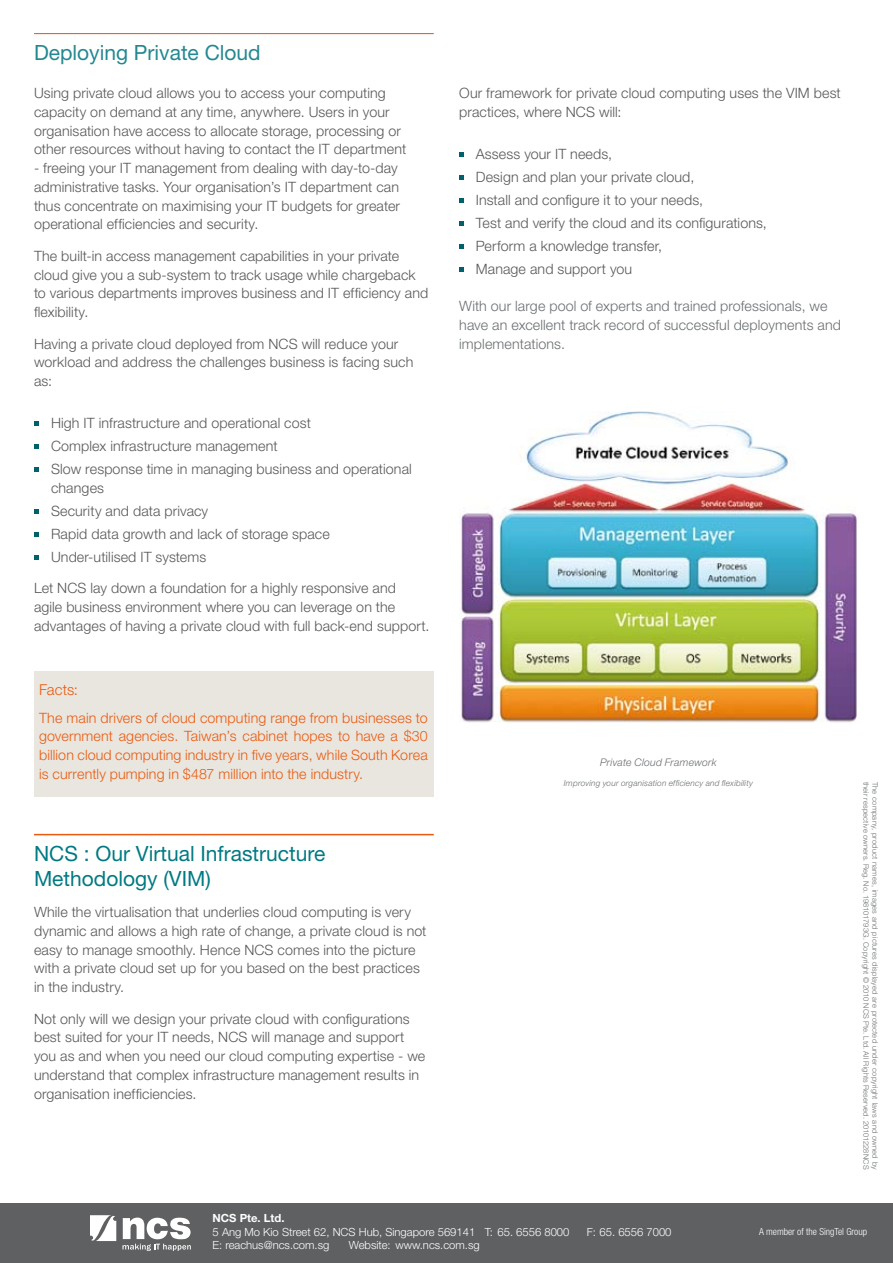
<style>
.page{position:relative;width:893px;height:1263px;background:#fff}
.page>*{position:absolute;margin:0;border:0;box-sizing:border-box;transform-origin:0 0}
.t1{font:21px/25.5px "Helvetica Neue LT Std";color:#007a83}
.t2{font:21px "Helvetica Neue LT Std";color:#248891}
.t3{font:300 15px "Helvetica Neue LT Std";color:#e95b10}
.t4{font:300 14.25px/18.8px "Helvetica Neue LT Std";letter-spacing:.01em;color:#58585a}
.t5{font:300 14.25px/18.8px "Helvetica Neue LT Std";letter-spacing:.005em;color:#e95b10;text-align:justify}
.t6{font:300 14.25px/18.8px "Helvetica Neue LT Std";letter-spacing:.01em;color:#6a6f72}
.t7{font:300 11.25px "Helvetica Neue LT Std";color:#fff}
.t8{font:700 11.25px "Helvetica Neue LT Std";color:#fff}
.t9{font:italic 300 10.5px "Helvetica Neue LT Std";letter-spacing:.015em;color:#6a6f72}
.t10{font:300 condensed 9.75px "Helvetica Neue LT Std";color:#fff}
.t11{font:italic 300 8.25px "Helvetica Neue LT Std";letter-spacing:.02em;color:#6a6f72}
.t12{font:300 7.5px "Helvetica Neue LT Std";letter-spacing:.025em;color:#6a6f72}
</style>
<div class="page">
<div style="left:34px;top:672px;width:400px;height:125px;background:#e9e6e0"></div>
<div style="left:0;top:1203px;width:893px;height:60px;background:#5f6062"></div>
<svg style="left:123px;top:1217px;width:68px;height:34px"></svg>
<svg style="left:90px;top:1215px;width:26px;height:26px"></svg>
<img style="left:459px;top:411px;width:398px;height:312px">
<svg style="left:34px;top:421px;width:4px;height:5px"></svg>
<svg style="left:34px;top:444px;width:4px;height:5px"></svg>
<svg style="left:34px;top:467px;width:4px;height:5px"></svg>
<svg style="left:34px;top:509px;width:4px;height:4px"></svg>
<svg style="left:34px;top:532px;width:4px;height:4px"></svg>
<svg style="left:34px;top:555px;width:4px;height:4px"></svg>
<hr style="left:34px;top:33px;width:400px;height:1px;background:#e95b10">
<hr style="left:34px;top:834px;width:400px;height:1px;background:#e95b10">
<svg style="left:459px;top:152px;width:4px;height:4px"></svg>
<svg style="left:459px;top:175px;width:4px;height:4px"></svg>
<svg style="left:459px;top:198px;width:4px;height:4px"></svg>
<svg style="left:459px;top:221px;width:4px;height:4px"></svg>
<svg style="left:459px;top:244px;width:4px;height:4px"></svg>
<svg style="left:459px;top:267px;width:4px;height:4px"></svg>
<h1 class="t2" style="left:34px;top:40px;width:228px">Deploying Private Cloud</h1>
<p class="t4" style="left:34px;top:83px;width:374px">Using private cloud allows you to access your computing capacity on demand at any time, anywhere. Users in your organisation have access to allocate storage, processing or other resources without having to contact the IT department</p>
<p class="t4" style="left:34px;top:158px;width:368px">- freeing your IT management from dealing with day-to-day administrative tasks. Your organisation’s IT department can thus concentrate on maximising your IT budgets for greater operational efficiencies and security.</p>
<p class="t4" style="left:34px;top:246px;width:396px">The built-in access management capabilities in your private cloud give you a sub-system to track usage while chargeback to various departments improves business and IT efficiency and flexibility.</p>
<p class="t4" style="left:34px;top:334px;width:381px">Having a private cloud deployed from NCS will reduce your workload and address the challenges business is facing such as:</p>
<p class="t4" style="left:51px;top:411px;width:362px;line-height:23px">High IT infrastructure and operational cost<br>Complex infrastructure management<br>Slow response time in managing business and operational</p>
<p class="t4" style="left:51px;top:476px;width:280px;line-height:23px">changes<br>Security and data privacy<br>Rapid data growth and lack of storage space<br>Under-utilised IT systems</p>
<p class="t4" style="left:34px;top:578px;width:397px">Let NCS lay down a foundation for a highly responsive and<br>agile business environment where you can leverage on the advantages of having a private cloud with full back-end support.</p>
<p class="t3" style="left:39px;top:681px;width:41px">Facts:</p>
<p class="t5" style="left:39px;top:708px;width:390px">The main drivers of cloud computing range from businesses to government agencies. Taiwan’s cabinet hopes to have a $30 billion cloud computing industry in five years, while South Korea is currently pumping in $487 million into the industry.</p>
<h1 class="t1" style="left:34px;top:840px;width:293px">NCS : Our Virtual Infrastructure<br>Methodology (VIM)</h1>
<p class="t4" style="left:34px;top:902px;width:394px">While the virtualisation that underlies cloud computing is very dynamic and allows a high rate of change, a private cloud is not easy to manage smoothly. Hence NCS comes into the picture with a private cloud set up for you based on the best practices in the industry.</p>
<p class="t4" style="left:34px;top:1009px;width:393px">Not only will we design your private cloud with configurations best suited for your IT needs, NCS will manage and support you as and when you need our cloud computing expertise - we understand that complex infrastructure management results in organisation inefficiencies.</p>
<p class="t4" style="left:459px;top:83px;width:383px">Our framework for private cloud computing uses the VIM best practices, where NCS will:</p>
<p class="t4" style="left:476px;top:142px;width:293px;line-height:23px">Assess your IT needs,<br>Design and plan your private cloud,<br>Install and configure it to your needs,<br>Test and verify the cloud and its configurations, Perform a knowledge transfer,<br>Manage and support you</p>
<p class="t6" style="left:459px;top:296px;width:383px">With our large pool of experts and trained professionals, we have an excellent track record of successful deployments and implementations.</p>
<p class="t9" style="left:600px;top:756px;width:118px">Private Cloud Framework</p>
<p class="t11" style="left:564px;top:778px;width:191px">Improving your organisation efficiency and flexibility</p>
<p class="t12" style="left:871px;top:782px;width:389px;rotate:90deg">their respective owners. Reg. No. 198101793G. Copyright © 2010 NCS Pte. Ltd. All Rights Reserved. 20101228NCS</p>
<p class="t12" style="left:880px;top:782px;width:389px;rotate:90deg">The company, product names, images and pictures displayed are protected under copyright laws and owned by</p>
<p class="t8" style="left:213px;top:1211px;width:73px">NCS Pte. Ltd.</p>
<p class="t7" style="left:213px;top:1225px;width:358px">5 Ang Mo Kio Street 62, NCS Hub, Singapore 569141 T: 65. 6556 8000</p>
<p class="t7" style="left:587px;top:1225px;width:86px">F: 65. 6556 7000</p>
<p class="t7" style="left:213px;top:1238px;width:118px">E: reachus@ncs.com.sg</p>
<p class="t7" style="left:349px;top:1238px;width:132px">Website: www.ncs.com.sg</p>
<p class="t10" style="left:759px;top:1226px;width:110px">A member of the SingTel Group</p>
</div>
